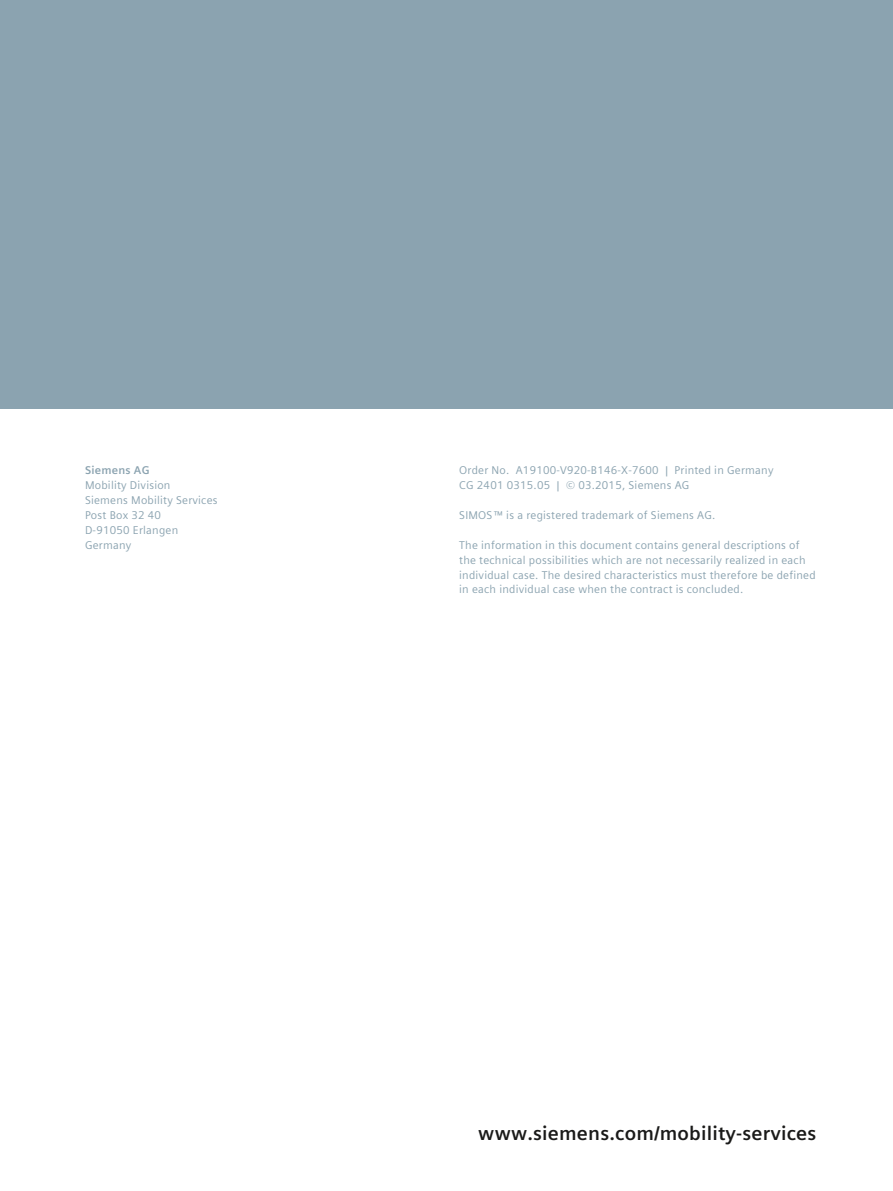
<style>
.page{position:relative;width:893px;height:1191px;background:#fff}
.page>*{position:absolute;margin:0;border:0;box-sizing:border-box;transform-origin:0 0}
.t1{font:700 19.5px "Siemens Sans Global";letter-spacing:.01em;color:#1a1a19}
.t2{font:11.25px/14.9px "Siemens Sans Global";letter-spacing:.02em;color:#8ba3b0}
.t3{font:700 11.25px "Siemens Sans Global";letter-spacing:.02em;color:#8ba3b0}
</style>
<div class="page">
<div style="left:0;top:0;width:893px;height:408px;background:#8ba3b0"></div>
<p class="t3" style="left:85px;top:462px;width:66px">Siemens AG</p>
<p class="t2" style="left:85px;top:478px;width:134px">Mobility Division<br>Siemens Mobility Services<br>Post Box 32 40<br>D-91050 Erlangen<br>Germany</p>
<p class="t2" style="left:459px;top:463px;width:316px">Order No. A19100-V920-B146-X-7600 | Printed in Germany<br>CG 2401 0315.05 | © 03.2015, Siemens AG</p>
<p class="t2" style="left:459px;top:508px;width:258px">SIMOS ™ is a registered trademark of Siemens AG.</p>
<p class="t2" style="left:459px;top:537px;width:358px">The information in this document contains general descriptions of the technical possibilities which are not necessarily realized in each individual case. The desired characteristics must therefore be defined in each individual case when the contract is concluded.</p>
<h1 class="t1" style="left:478px;top:1118px;width:340px">www.siemens.com/mobility-services</h1>
</div>
